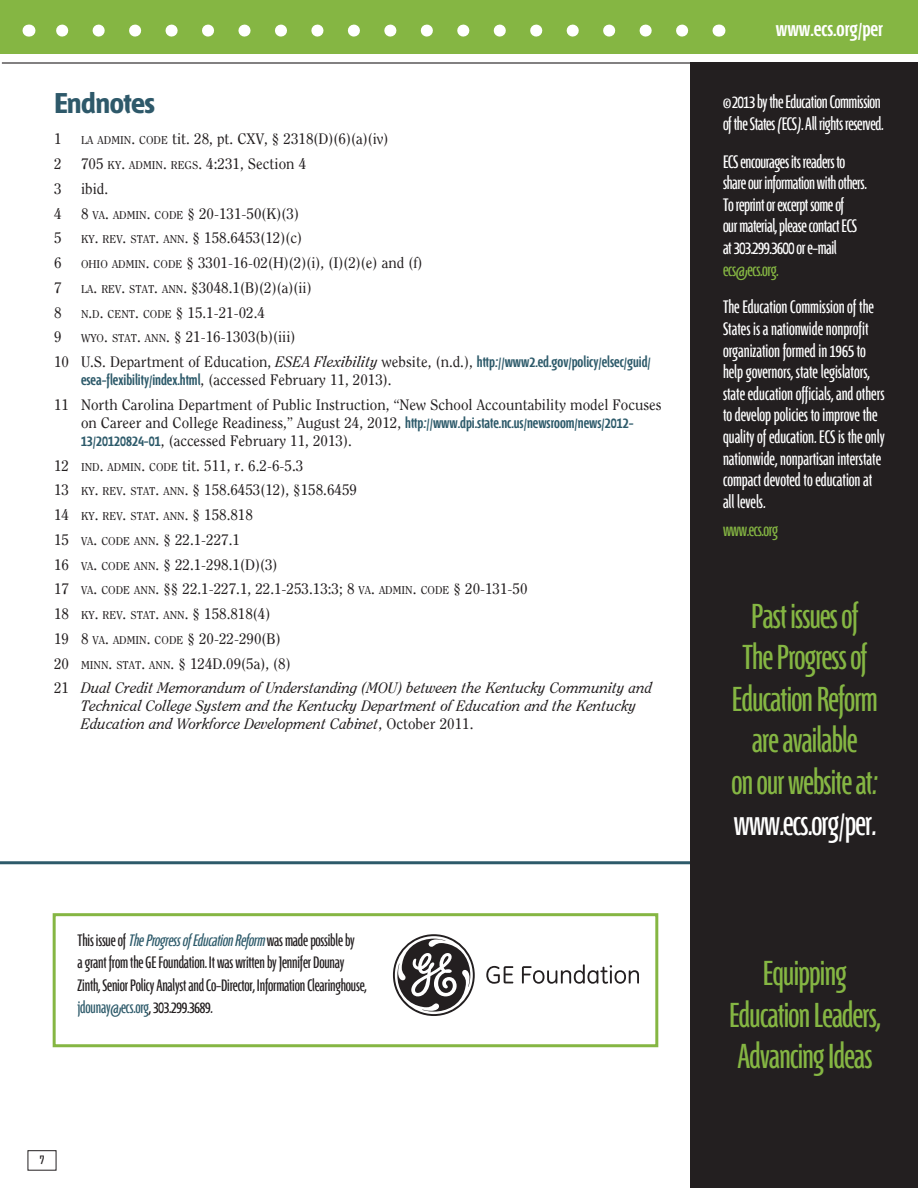
<style>
.page{position:relative;width:918px;height:1188px;background:#fff}
.page>*{position:absolute;margin:0;border:0;box-sizing:border-box;transform-origin:0 0}
.Boiler_Body{font:34.5px/41.4px "Fontana ND Gg";letter-spacing:-.02em;color:#85b643;text-align:center}
.t1{font:700 28.5px "Fontana ND Ee Os F";letter-spacing:-.02em;color:#2e596a}
.t2{font:600 21px "Fontana ND Gg";color:#fff}
.Boiler_Body-2{font:18px/21.6px "Fontana ND Gg";color:#fff}
.Boiler_Body-3{font:18px/21.6px "Fontana ND Gg";letter-spacing:-.02em;color:#fff}
.Boiler_Body-4{font:18px "Fontana ND Gg";letter-spacing:-.02em;color:#85b643}
.Body{font:16.5px/22.5px "Fontana ND Gg";letter-spacing:-.01em;color:#231f20}
.t3{font:15px/18px "Clearface S Si";color:#231f20}
.t4{font:italic 15px/18px "Clearface S Si";color:#231f20}
.t5{font:13.5px "Fontana ND Gg";color:#231f20}
.t6{font:11.25px "Clearface S Si";color:#231f20}
.s1{font-size:11.25px}
.s2{font-style:inherit}
.s3{font-style:italic}
.s4{font-family:"Fontana ND Gg";font-weight:600;color:#2d5a6a}
.s5{font-size:15px}
.s6{font-style:normal}
.s7{font-style:italic;color:#2d5a6a}
.s8{color:#2d5a6a}
.s9{color:#85b643}
.s10{color:#fff}
</style>
<div class="page">
<div style="left:0;top:0;width:918px;height:54px;background:#85b643"></div>
<hr style="left:2px;top:62px;width:916px;height:2px;background:#231f20">
<svg style="left:56px;top:25px;width:626px;height:12px"></svg>
<svg style="left:718px;top:25px;width:1px;height:12px"></svg>
<svg style="left:28px;top:25px;width:1px;height:12px"></svg>
<div style="left:28px;top:1150px;width:28px;height:20px;border:1px solid #231f20"></div>
<hr style="left:0;top:861px;width:702px;height:3px;background:#2d5a6a">
<div style="left:690px;top:62px;width:228px;height:1126px;background:#231f20"></div>
<div style="left:53px;top:913px;width:605px;height:134px;border:3px solid #85b643"></div>
<svg style="left:393px;top:934px;width:82px;height:82px"></svg>
<svg style="left:486px;top:966px;width:27px;height:18px"></svg>
<svg style="left:522px;top:964px;width:117px;height:20px"></svg>
<p class="t1" style="left:54px;top:89px;width:103px">Endnotes</p>
<p class="t3" style="left:54px;top:130px;width:9px">1</p>
<p class="t3" style="left:81px;top:130px;width:309px"><span class="s1">LA ADMIN</span><span class="s2">.</span> <span class="s1">CODE</span> tit. 28, pt. CXV, § 2318(D)(6)(a)(iv)</p>
<p class="t3" style="left:54px;top:155px;width:9px">2</p>
<p class="t3" style="left:81px;top:155px;width:227px"><span class="s2">705</span> <span class="s1">KY</span><span class="s2">.</span> <span class="s1">ADMIN</span><span class="s2">.</span> <span class="s1">REGS</span><span class="s2">.</span> 4:231, Section 4</p>
<p class="t3" style="left:54px;top:179px;width:9px">3</p>
<p class="t3" style="left:81px;top:179px;width:29px">ibid.</p>
<p class="t3" style="left:54px;top:204px;width:9px">4</p>
<p class="t3" style="left:81px;top:204px;width:220px"><span class="s2">8</span> <span class="s1">VA</span><span class="s2">.</span> <span class="s1">ADMIN</span><span class="s2">.</span> <span class="s1">CODE</span> § 20-131-50(K)(3)</p>
<p class="t3" style="left:54px;top:229px;width:9px">5</p>
<p class="t3" style="left:81px;top:229px;width:223px"><span class="s1">KY</span><span class="s2">.</span> <span class="s1">REV</span><span class="s2">.</span> <span class="s1">STAT</span><span class="s2">.</span> <span class="s1">ANN</span><span class="s2">.</span> § 158.6453(12)(c)</p>
<p class="t3" style="left:54px;top:254px;width:9px">6</p>
<p class="t3" style="left:81px;top:254px;width:343px"><span class="s1">OHIO ADMIN</span><span class="s2">.</span> <span class="s1">CODE</span> § 3301-16-02(H)(2)(i), (I)(2)(e) and (f)</p>
<p class="t3" style="left:54px;top:278px;width:9px">7</p>
<p class="t3" style="left:81px;top:278px;width:232px"><span class="s1">LA</span><span class="s2">.</span> <span class="s1">REV</span><span class="s2">.</span> <span class="s1">STAT</span><span class="s2">.</span> <span class="s1">ANN</span><span class="s2">.</span> §3048.1(B)(2)(a)(ii)</p>
<p class="t3" style="left:54px;top:303px;width:9px">8</p>
<p class="t3" style="left:81px;top:303px;width:186px"><span class="s1">N</span><span class="s2">.</span><span class="s1">D</span><span class="s2">.</span> <span class="s1">CENT</span><span class="s2">.</span> <span class="s1">CODE</span> § 15.1-21-02.4</p>
<p class="t3" style="left:54px;top:328px;width:9px">9</p>
<p class="t3" style="left:81px;top:328px;width:216px"><span class="s1">WYO</span><span class="s2">.</span> <span class="s1">STAT</span><span class="s2">.</span> <span class="s1">ANN</span><span class="s2">.</span> § 21-16-1303(b)(iii)</p>
<p class="t3" style="left:81px;top:353px;width:571px;text-indent:-27px">10 U.S. Department of Education, <span class="s3">ESEA Flexibility</span> website, (n.d.), <span class="s4">http://www2.ed.gov/policy/elsec/guid/ esea-flexibility/index.html</span>, (accessed February 11, 2013).</p>
<p class="t3" style="left:81px;top:395px;width:582px;text-indent:-27px">11 North Carolina Department of Public Instruction, “New School Accountability model Focuses on Career and College Readiness,” August 24, 2012, <span class="s4">http://www.dpi.state.nc.us/newsroom/news/2012-<br>13/20120824-01</span>, (accessed February 11, 2013).</p>
<p class="t3" style="left:54px;top:456px;width:251px">12 <span class="s1">IND</span><span class="s2">.</span> <span class="s1">ADMIN</span><span class="s2">.</span> <span class="s1">CODE</span> tit. 511, r. 6.2-6-5.3</p>
<p class="t3" style="left:54px;top:481px;width:305px">13 <span class="s1">KY</span><span class="s2">.</span> <span class="s1">REV</span><span class="s2">.</span> <span class="s1">STAT</span><span class="s2">.</span> <span class="s1">ANN</span><span class="s2">.</span> § 158.6453(12), §158.6459</p>
<p class="t6" style="left:54px;top:509px;width:200px"><span class="s5">14</span> KY<span class="s5">.</span> REV<span class="s5">.</span> STAT<span class="s5">.</span> ANN<span class="s5">.</span> <span class="s5">§ 158.818</span></p>
<p class="t3" style="left:54px;top:530px;width:188px">15 <span class="s1">VA</span><span class="s2">.</span> <span class="s1">CODE ANN</span><span class="s2">.</span> § 22.1-227.1</p>
<p class="t3" style="left:54px;top:555px;width:225px">16 <span class="s1">VA</span><span class="s2">.</span> <span class="s1">CODE ANN</span><span class="s2">.</span> § 22.1-298.1(D)(3)</p>
<p class="t3" style="left:54px;top:580px;width:475px">17 <span class="s1">VA</span><span class="s2">.</span> <span class="s1">CODE ANN</span><span class="s2">.</span> §§ 22.1-227.1, 22.1-253.13:3; <span class="s2">8</span> <span class="s1">VA</span><span class="s2">.</span> <span class="s1">ADMIN</span><span class="s2">.</span> <span class="s1">CODE</span> § 20-131-50</p>
<p class="t3" style="left:54px;top:605px;width:218px">18 <span class="s1">KY</span><span class="s2">.</span> <span class="s1">REV</span><span class="s2">.</span> <span class="s1">STAT</span><span class="s2">.</span> <span class="s1">ANN</span><span class="s2">.</span> § 158.818(4)</p>
<p class="t3" style="left:54px;top:629px;width:228px">19 <span class="s2">8</span> <span class="s1">VA</span><span class="s2">.</span> <span class="s1">ADMIN</span><span class="s2">.</span> <span class="s1">CODE</span> § 20-22-290(B)</p>
<p class="t3" style="left:54px;top:654px;width:238px">20 <span class="s1">MINN</span><span class="s2">.</span> <span class="s1">STAT</span><span class="s2">.</span> <span class="s1">ANN</span><span class="s2">.</span> § 124D.09(5a), (8)</p>
<p class="t4" style="left:81px;top:679px;width:573px;text-indent:-27px"><span class="s6">21</span> Dual Credit Memorandum of Understanding (MOU) between the Kentucky Community and<br>Technical College System and the Kentucky Department of Education and the Kentucky<br>Education and Workforce Development Cabinet<span class="s6">, October 2011.</span></p>
<p class="Body" style="left:78px;top:930px;width:291px">This issue of <span class="s7">TheProgressof EducationReform</span>was made possible by<br>a grant from the GE Foundation. It was written by Jennifer Dounay Zinth, Senior Policy Analyst and Co-Director, Information Clearinghouse, <span class="s8">jdounay@ecs.org</span>, 303.299.3689.</p>
<p class="t5" style="left:40px;top:1153px;width:6px">7</p>
<h3 class="t2" style="left:776px;top:19px;width:109px">www.ecs.org/per</h3>
<p class="Boiler_Body-3" style="left:723px;top:92px;width:162px">© 2013 by the Education Commission of the States (ECS). All rights reserved.</p>
<p class="Boiler_Body-3" style="left:723px;top:152px;width:145px">ECS encourages its readers to share our information with others.<br>To reprint or excerpt some of<br>our material, please contact ECS at 303.299.3600 or e-mail <span class="s9">ecs@ecs.org.</span></p>
<p class="Boiler_Body-2" style="left:723px;top:297px;width:163px">The Education Commission of the<br>States is a nationwide nonprofit organization formed in 1965 to help governors, state legislators, state education officials, and others to develop policies to improve the quality of education. ECS is the only nationwide, nonpartisan interstate compact devoted to education at all levels.</p>
<p class="Boiler_Body-4" style="left:723px;top:521px;width:57px">www.ecs.org</p>
<p class="Boiler_Body" style="left:732px;top:597px;width:148px">Past issues of<br>The Progress of<br>Education Reform are available<br>on our website at: <span class="s10">www.ecs.org/per.</span></p>
<p class="Boiler_Body" style="left:729px;top:955px;width:153px">Equipping<br>Education Leaders,<br>Advancing Ideas</p>
</div>
